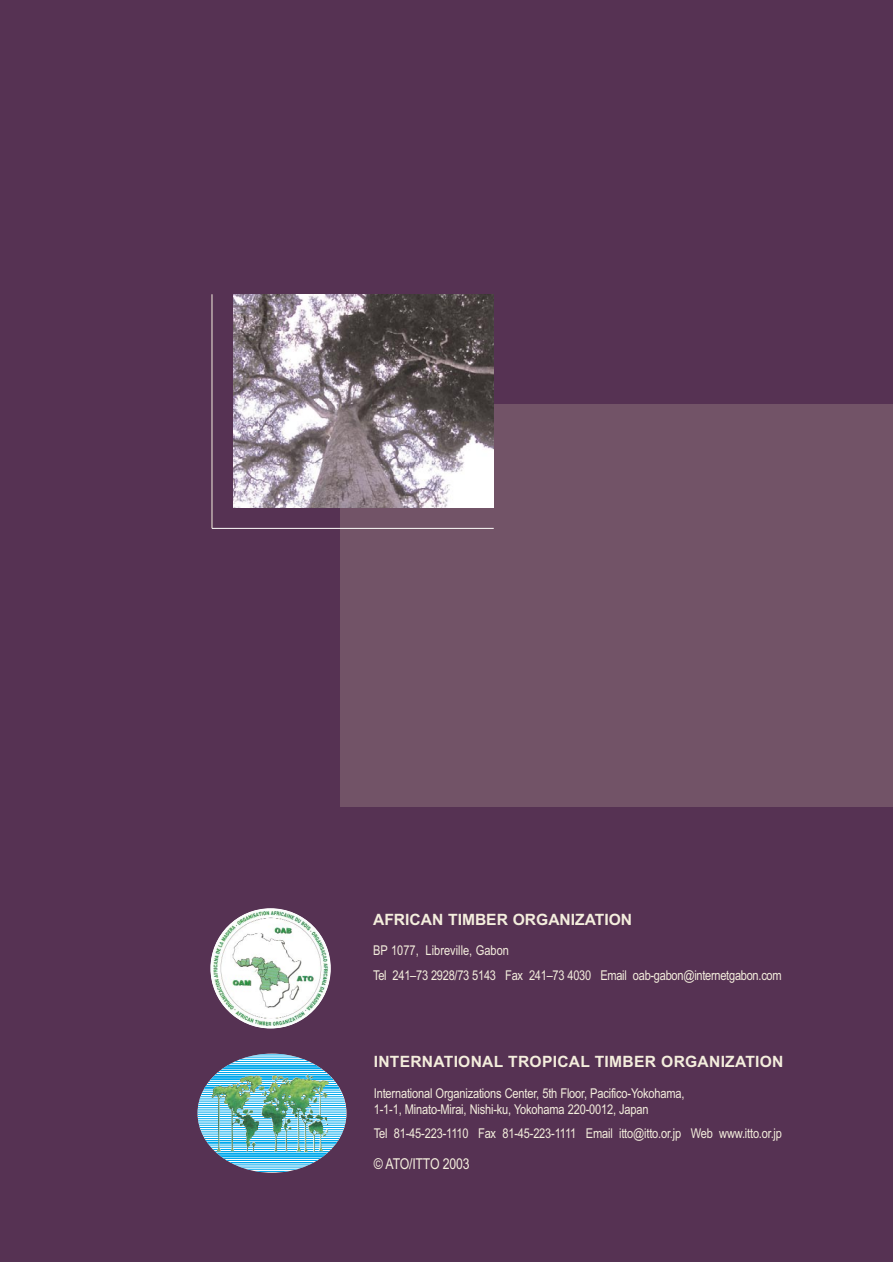
<style>
.page{position:relative;width:893px;height:1262px;background:#fff}
.page>*{position:absolute;margin:0;border:0;box-sizing:border-box;transform-origin:0 0}
.t1{font:700 15.6px "Arial";letter-spacing:.015em;color:#f4eedd}
.t2{font:15px "Arial Narrow";letter-spacing:-.015em;color:#f4eedd}
.t3{font:13.5px/16.5px "Arial Narrow";letter-spacing:-.015em;color:#f4eedd}
</style>
<div class="page">
<div style="left:0;top:0;width:892px;height:1262px;background:#563253"></div>
<div style="left:340px;top:404px;width:552px;height:403px;background:#725367"></div>
<img style="left:234px;top:295px;width:259px;height:212px">
<svg style="left:197px;top:1053px;width:149px;height:119px"></svg>
<img style="left:197px;top:1054px;width:149px;height:86px">
<hr style="left:197px;top:1120px;width:148px;height:1px;background:#00a9ec">
<hr style="left:197px;top:1122px;width:148px;height:1px;background:#00a9ec">
<hr style="left:197px;top:1125px;width:148px;height:1px;background:#00a9ec">
<hr style="left:198px;top:1127px;width:146px;height:1px;background:#00a9ec">
<hr style="left:197px;top:1116px;width:149px;height:1px;background:#00a9ec">
<hr style="left:197px;top:1118px;width:149px;height:1px;background:#00a9ec">
<hr style="left:203px;top:1140px;width:136px;height:1px;background:#00a9ec">
<hr style="left:233px;top:1166px;width:77px;height:1px;background:#00a9ec">
<hr style="left:237px;top:1169px;width:68px;height:1px;background:#00a9ec">
<hr style="left:225px;top:1162px;width:92px;height:1px;background:#00a9ec">
<hr style="left:228px;top:1164px;width:86px;height:1px;background:#00a9ec">
<hr style="left:205px;top:1142px;width:132px;height:1px;background:#00a9ec">
<hr style="left:206px;top:1144px;width:130px;height:1px;background:#00a9ec">
<hr style="left:243px;top:1171px;width:56px;height:1px;background:#00a9ec">
<hr style="left:208px;top:1147px;width:126px;height:1px;background:#00a9ec">
<hr style="left:210px;top:1149px;width:122px;height:1px;background:#00a9ec">
<hr style="left:212px;top:1151px;width:119px;height:1px;background:#00a9ec">
<hr style="left:214px;top:1153px;width:114px;height:1px;background:#00a9ec">
<hr style="left:216px;top:1155px;width:110px;height:1px;background:#00a9ec">
<hr style="left:219px;top:1158px;width:104px;height:1px;background:#00a9ec">
<hr style="left:222px;top:1160px;width:99px;height:1px;background:#00a9ec">
<img style="left:299px;top:1074px;width:30px;height:78px">
<hr style="left:212px;top:294px;width:1px;height:234px;background:#f4eedd">
<hr style="left:212px;top:528px;width:281px;height:1px;background:#fefdfb">
<img style="left:210px;top:908px;width:120px;height:120px;border-radius:50%">
<p class="t1" style="left:373px;top:913px;width:260px">AFRICAN TIMBER ORGANIZATION</p>
<p class="t3" style="left:373px;top:939px;width:410px;line-height:24.5px">BP 1077, Libreville, Gabon<br>Tel 241–73 2928/73 5143 Fax 241–73 4030 Email oab-gabon@internetgabon.com</p>
<p class="t1" style="left:373px;top:1055px;width:411px">INTERNATIONAL TROPICAL TIMBER ORGANIZATION</p>
<p class="t3" style="left:373px;top:1085px;width:312px">International Organizations Center, 5th Floor, Pacifico-Yokohama,<br>1-1-1, Minato-Mirai, Nishi-ku, Yokohama 220-0012, Japan</p>
<p class="t3" style="left:373px;top:1126px;width:409px">Tel 81-45-223-1110 Fax 81-45-223-1111 Email itto@itto.or.jp Web www.itto.or.jp</p>
<p class="t2" style="left:373px;top:1158px;width:97px">© ATO/ITTO 2003</p>
</div>
